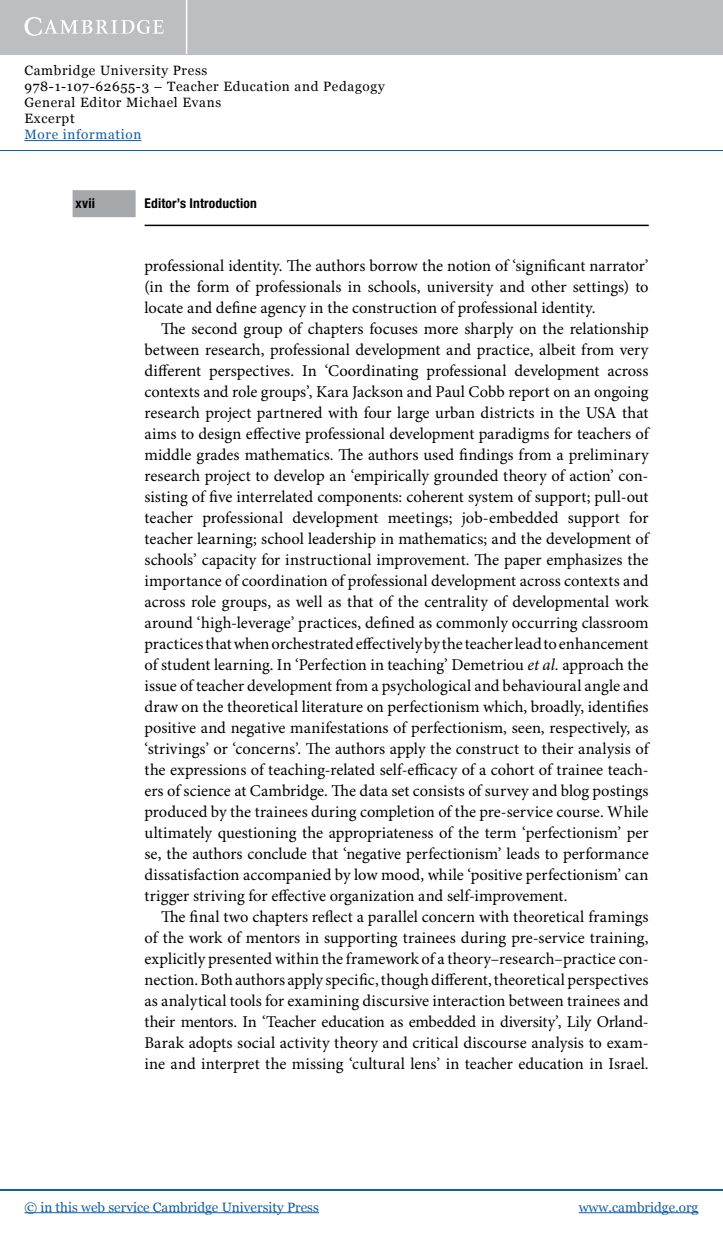
<style>
.page{position:relative;width:723px;height:1236px;background:#fff}
.page>*{position:absolute;margin:0;border:0;box-sizing:border-box;transform-origin:0 0}
.t1{font:16.5px/21px "Minion Pro";color:#000;text-align:justify}
.t2{font:13.5px/16px "Georgia";letter-spacing:.05em;color:#000}
.t3{font:13.5px "Georgia";color:#105ea3}
.t4{font:700 condensed 13.5px "Helvetica Neue LT Std";letter-spacing:.01em;color:#000}
.t5{font:13.5px "Georgia";letter-spacing:.05em;color:#105ea3}
.s1{font-style:italic}
</style>
<div class="page">
<div style="left:0;top:0;width:723px;height:54px;background:#bcbebf"></div>
<hr style="left:186px;top:0;width:1px;height:54px;background:#fff">
<svg style="left:24px;top:17px;width:140px;height:19px"></svg>
<hr style="left:24px;top:140px;width:117px;height:1px;background:#105ea3">
<hr style="left:0;top:150px;width:723px;height:1px;background:#105ea3">
<hr style="left:0;top:1189px;width:723px;height:1px;background:#105ea3">
<hr style="left:24px;top:1212px;width:295px;height:1px;background:#105ea3">
<hr style="left:579px;top:1212px;width:119px;height:1px;background:#105ea3">
<hr style="left:145px;top:225px;width:504px;height:1px;background:#000">
<div style="left:73px;top:190px;width:63px;height:27px;background:#a7a8ab"></div>
<p class="t2" style="left:24px;top:62px;width:362px">Cambridge University Press<br>978-1-107-62655-3 – Teacher Education and Pedagogy<br>General Editor Michael Evans<br>Excerpt</p>
<p class="t5" style="left:24px;top:126px;width:118px">More information</p>
<p class="t4" style="left:76px;top:195px;width:21px">xvii</p>
<p class="t4" style="left:145px;top:195px;width:114px">Editor’s Introduction</p>
<p class="t1" style="left:144px;top:256px;width:506px">professional identity. The authors borrow the notion of ‘significant narrator’ (in the form of professionals in schools, university and other settings) to locate and define agency in the construction of professional identity.</p>
<p class="t1" style="left:144px;top:319px;width:506px;text-indent:17px">The second group of chapters focuses more sharply on the relationship between research, professional development and practice, albeit from very different perspectives. In ‘Coordinating professional development across contexts and role groups’, Kara Jackson and Paul Cobb report on an ongoing research project partnered with four large urban districts in the USA that aims to design effective professional development paradigms for teachers of middle grades mathematics. The authors used findings from a preliminary research project to develop an ‘empirically grounded theory of action’ con&shy;sisting of five interrelated components: coherent system of support; pull-out teacher professional development meetings; job-embedded support for teacher learning; school leadership in mathematics; and the development of schools’ capacity for instructional improvement. The paper emphasizes the importance of coordination of professional development across contexts and across role groups, as well as that of the centrality of developmental work around ‘high-leverage’ practices, defined as commonly occurring classroom practices that when orchestrated effectively by the teacher lead to enhancement of student learning . In ‘Perfection in teaching’ Demetriou <span class="s1">et al.</span> approach the issue of teacher development from a psychological and behavioural angle and draw on the theoretical literature on perfectionism which, broadly, identifies positive and negative manifestations of perfectionism, seen, respectively, as ‘strivings’ or ‘concerns’. The authors apply the construct to their analysis of the expressions of teaching-related self-efficacy of a cohort of trainee teach&shy;ers of science at Cambridge. The data set consists of survey and blog postings produced by the trainees during completion of the pre-service course. While ultimately questioning the appropriateness of the term ‘perfectionism’ per se, the authors conclude that ‘negative perfectionism’ leads to performance dissatisfaction accompanied by low mood, while ‘positive perfectionism’ can trigger striving for effective organization and self-improvement.</p>
<p class="t1" style="left:144px;top:907px;width:506px;text-indent:16px">The final two chapters reflect a parallel concern with theoretical framings of the work of mentors in supporting trainees during pre-service training, explicitly presented within the framework of a theory–research–practice con&shy;nection. Both authors apply specific, though different, theoretical perspectives as analytical tools for examining discursive interaction between trainees and their mentors. In ‘Teacher education as embedded in diversity’, Lily Orland-Barak adopts social activity theory and critical discourse analysis to exam&shy;ine and interpret the missing ‘cultural lens’ in teacher education in Israel.</p>
<p class="t3" style="left:24px;top:1198px;width:296px">© in this web service Cambridge University Press</p>
<p class="t3" style="left:579px;top:1198px;width:121px">www.cambridge.org</p>
</div>
